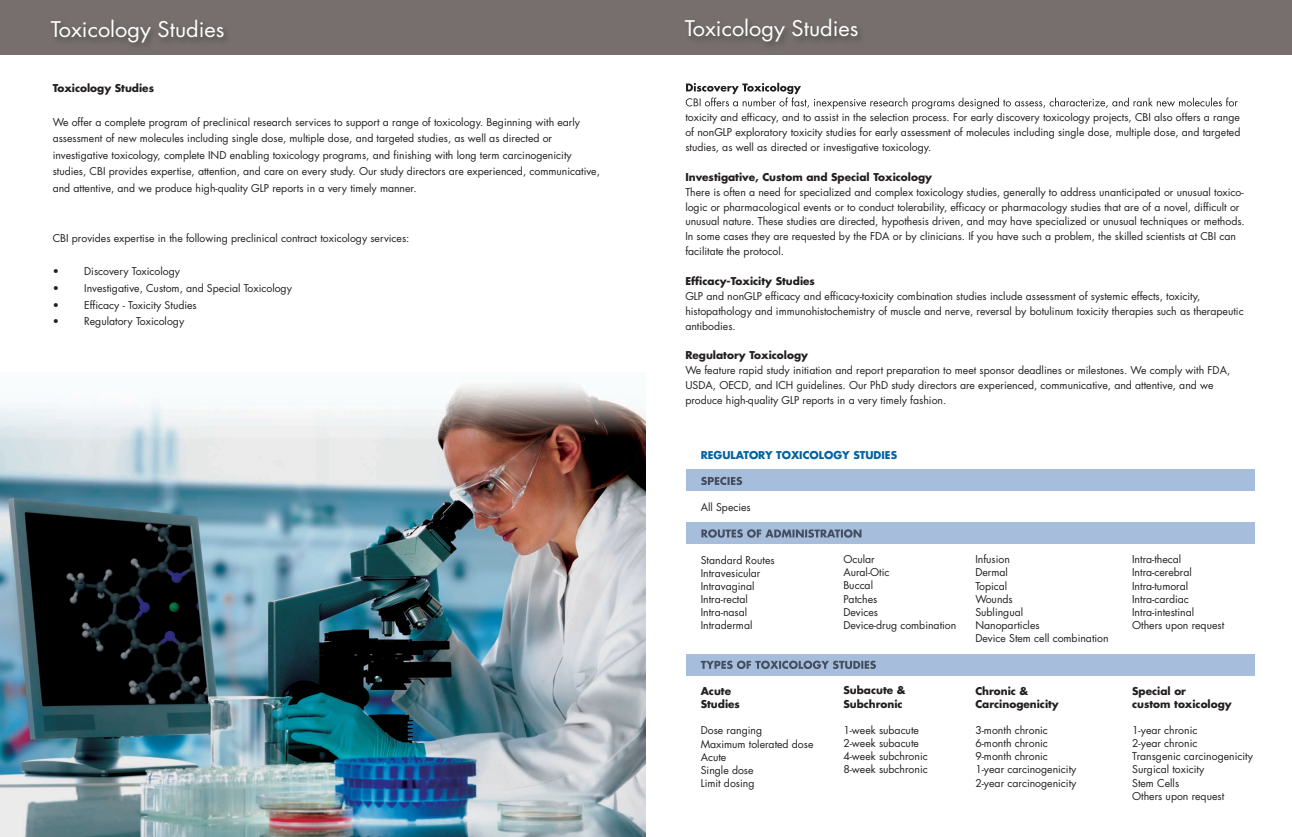
<style>
.page{position:relative;width:1292px;height:837px;background:#fff}
.page>*{position:absolute;margin:0;border:0;box-sizing:border-box;transform-origin:0 0}
.t1{font:21px "Futura";color:#fff;scale:1.04 1}
.t2{font:10.5px/13.1px "Futura";color:#231f20}
.t3{font:700 10.5px/13.1px "Futura";color:#231f20}
.t4{font:700 10.5px "Futura";color:#0063a4}
</style>
<div class="page">
<img style="left:0;top:382px;width:645px;height:455px">
<div style="left:0;top:0;width:1292px;height:55px;background:#766f6e"></div>
<img style="left:688px;top:23px;width:550px;height:90px">
<img style="left:686px;top:83px;width:107px;height:11px">
<img style="left:685px;top:97px;width:543px;height:9px">
<img style="left:736px;top:112px;width:451px;height:1px">
<div style="left:686px;top:469px;width:568px;height:22px;background:#a7bddc"></div>
<svg style="left:701px;top:477px;width:41px;height:8px"></svg>
<div style="left:686px;top:522px;width:568px;height:21px;background:#a7bddc"></div>
<svg style="left:708px;top:529px;width:153px;height:8px"></svg>
<div style="left:686px;top:654px;width:568px;height:22px;background:#a7bddc"></div>
<svg style="left:727px;top:660px;width:149px;height:9px"></svg>
<h1 class="t1" style="left:51px;top:14px;width:168px">Toxicology Studies</h1>
<h1 class="t1" style="left:685px;top:14px;width:168px">Toxicology Studies</h1>
<p class="t3" style="left:53px;top:81px;width:103px">Toxicology Studies</p>
<p class="t2" style="left:53px;top:113px;width:549px;line-height:16.6px">We offer a complete program of preclinical research services to support a range of toxicology. Beginning with early assessment of new molecules including single dose, multiple dose, and targeted studies, as well as directed or investigative toxicology, complete IND enabling toxicology programs, and finishing with long term carcinogenicity studies, CBI provides expertise, attention, and care on every study. Our study directors are experienced, communicative, and attentive, and we produce high-quality GLP reports in a very timely manner.</p>
<p class="t2" style="left:53px;top:231px;width:358px">CBI provides expertise in the following preclinical contract toxicology services:</p>
<p class="t2" style="left:53px;top:265px;width:8px">•</p>
<p class="t2" style="left:84px;top:265px;width:97px">Discovery Toxicology</p>
<p class="t2" style="left:53px;top:281px;width:8px">•</p>
<p class="t2" style="left:84px;top:281px;width:209px">Investigative, Custom, and Special Toxicology</p>
<p class="t2" style="left:53px;top:298px;width:8px">•</p>
<p class="t2" style="left:84px;top:298px;width:114px">Efficacy - Toxicity Studies</p>
<p class="t2" style="left:53px;top:314px;width:8px">•</p>
<p class="t2" style="left:84px;top:314px;width:102px">Regulatory Toxicology</p>
<p class="t2" style="left:685px;top:110px;width:556px;line-height:14.9px;text-align:justify">toxicity and efficacy, and to assist in the selection process. For early discovery toxicology projects, CBI also offers a range of nonGLP exploratory toxicity studies for early assessment of molecules including single dose, multiple dose, and targeted studies, as well as directed or investigative toxicology.</p>
<p class="t3" style="left:685px;top:170px;width:248px">Investigative, Custom and Special Toxicology</p>
<p class="t2" style="left:685px;top:184px;width:561px;line-height:14.9px">There is often a need for specialized and complex toxicology studies, generally to address unanticipated or unusual toxico&shy;logic or pharmacological events or to conduct tolerability, efficacy or pharmacology studies that are of a novel, difficult or unusual nature. These studies are directed, hypothesis driven, and may have specialized or unusual techniques or methods.<br>In some cases they are requested by the FDA or by clinicians. If you have such a problem, the skilled scientists at CBI can facilitate the protocol.</p>
<p class="t3" style="left:685px;top:274px;width:131px">Efficacy-Toxicity Studies</p>
<p class="t2" style="left:685px;top:288px;width:560px;line-height:14.9px">GLP and nonGLP efficacy and efficacy-toxicity combination studies include assessment of systemic effects, toxicity, histopathology and immunohistochemistry of muscle and nerve, reversal by botulinum toxicity therapies such as therapeutic antibodies.</p>
<p class="t3" style="left:685px;top:348px;width:124px">Regulatory Toxicology</p>
<p class="t2" style="left:685px;top:363px;width:546px;line-height:14.9px">We feature rapid study initiation and report preparation to meet sponsor deadlines or milestones. We comply with FDA,<br>USDA, OECD, and ICH guidelines. Our PhD study directors are experienced, communicative, and attentive, and we produce high-quality GLP reports in a very timely fashion.</p>
<p class="t4" style="left:700px;top:447px;width:198px">REGULATORY TOXICOLOGY STUDIES</p>
<p class="t2" style="left:700px;top:500px;width:52px">All Species</p>
<p class="t2" style="left:700px;top:553px;width:75px">Standard Routes<br>Intravesicular<br>Intravaginal<br>Intra-rectal<br>Intra-nasal<br>Intradermal</p>
<p class="t3" style="left:700px;top:684px;width:41px">Acute<br>Studies</p>
<p class="t2" style="left:700px;top:723px;width:114px">Dose ranging<br>Maximum tolerated dose<br>Acute<br>Single dose<br>Limit dosing</p>
<p class="t2" style="left:843px;top:552px;width:114px">Ocular<br>Aural-Otic<br>Buccal<br>Patches<br>Devices<br>Device-drug combination</p>
<p class="t3" style="left:843px;top:683px;width:64px">Subacute &amp;<br>Subchronic</p>
<p class="t2" style="left:843px;top:723px;width:86px">1-week subacute<br>2-week subacute<br>4-week subchronic<br>8-week subchronic</p>
<p class="t2" style="left:975px;top:552px;width:135px">Infusion<br>Dermal<br>Topical<br>Wounds<br>Sublingual<br>Nanoparticles<br>Device Stem cell combination</p>
<p class="t3" style="left:975px;top:683px;width:85px">Chronic &amp;<br>Carcinogenicity</p>
<p class="t2" style="left:975px;top:723px;width:103px">3-month chronic<br>6-month chronic<br>9-month chronic<br>1-year carcinogenicity<br>2-year carcinogenicity</p>
<p class="t2" style="left:1132px;top:552px;width:94px">Intra-thecal<br>Intra-cerebral<br>Intra-tumoral<br>Intra-cardiac<br>Intra-intestinal<br>Others upon request</p>
<p class="t3" style="left:1132px;top:683px;width:101px">Special or<br>custom toxicology</p>
<p class="t2" style="left:1132px;top:723px;width:122px">1-year chronic<br>2-year chronic<br>Transgenic carcinogenicity<br>Surgical toxicity<br>Stem Cells<br>Others upon request</p>
</div>
